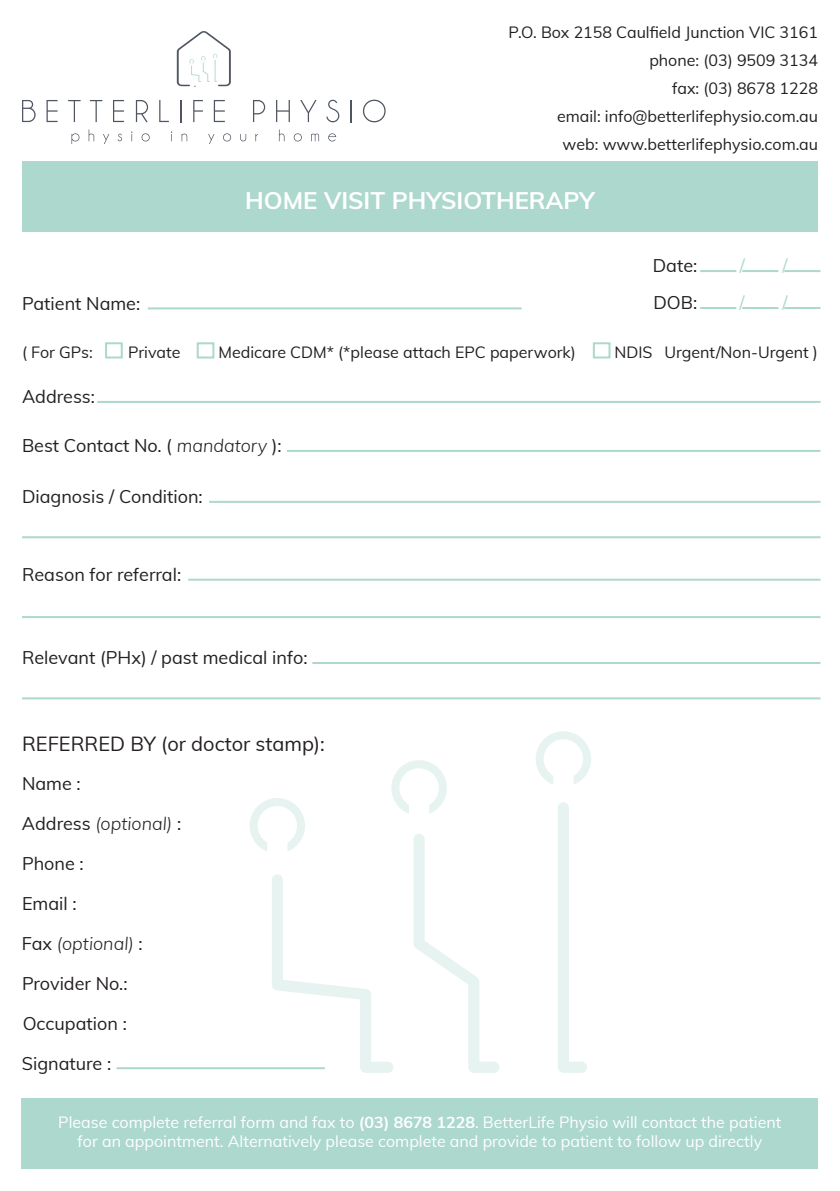
<style>
.page{position:relative;width:840px;height:1191px;background:#fff}
.page>*{position:absolute;margin:0;border:0;box-sizing:border-box;transform-origin:0 0}
.t1{font:700 24px "Muli";color:#fff}
.t2{font:20px "Muli";color:#231f20}
.t3{font:18px "Muli";color:#231f20}
.t4{font:italic 300 18px "Muli";color:#231f20}
.t5{font:18px "Muli";color:#acd8cd}
.t6{font:16px/28px "Muli";color:#231f20;text-align:right}
.t7{font:16px/19.2px "Muli";color:#fff;text-align:center}
.s1{font-size:16.2px}
.s2{font-size:16.6px}
.s3{font-weight:300;font-style:italic}
.s4{font-weight:400;font-style:normal}
.s5{font-weight:700}
</style>
<div class="page">
<div style="left:22px;top:161px;width:795px;height:71px;background:#acd8cd"></div>
<div style="left:22px;top:1098px;width:795px;height:71px;background:#acd8cd"></div>
<svg style="left:71px;top:133px;width:8px;height:11px"></svg>
<svg style="left:89px;top:129px;width:5px;height:12px"></svg>
<svg style="left:103px;top:134px;width:6px;height:10px"></svg>
<svg style="left:118px;top:134px;width:4px;height:7px"></svg>
<svg style="left:141px;top:133px;width:9px;height:8px"></svg>
<svg style="left:181px;top:134px;width:6px;height:7px"></svg>
<svg style="left:208px;top:134px;width:6px;height:10px"></svg>
<svg style="left:223px;top:133px;width:8px;height:8px"></svg>
<svg style="left:240px;top:134px;width:6px;height:7px"></svg>
<svg style="left:255px;top:134px;width:3px;height:7px"></svg>
<svg style="left:279px;top:129px;width:5px;height:12px"></svg>
<svg style="left:293px;top:133px;width:9px;height:8px"></svg>
<svg style="left:311px;top:134px;width:8px;height:7px"></svg>
<svg style="left:328px;top:133px;width:8px;height:8px"></svg>
<svg style="left:22px;top:100px;width:14px;height:22px"></svg>
<svg style="left:46px;top:100px;width:12px;height:22px"></svg>
<svg style="left:68px;top:100px;width:13px;height:22px"></svg>
<svg style="left:90px;top:100px;width:12px;height:22px"></svg>
<svg style="left:113px;top:100px;width:11px;height:22px"></svg>
<svg style="left:136px;top:100px;width:12px;height:22px"></svg>
<svg style="left:159px;top:100px;width:10px;height:22px"></svg>
<svg style="left:180px;top:100px;width:1px;height:22px"></svg>
<svg style="left:193px;top:100px;width:10px;height:22px"></svg>
<svg style="left:214px;top:100px;width:11px;height:22px"></svg>
<svg style="left:253px;top:100px;width:12px;height:22px"></svg>
<svg style="left:276px;top:100px;width:14px;height:22px"></svg>
<svg style="left:300px;top:100px;width:16px;height:22px"></svg>
<svg style="left:326px;top:100px;width:13px;height:22px"></svg>
<svg style="left:350px;top:100px;width:1px;height:22px"></svg>
<svg style="left:363px;top:100px;width:22px;height:22px"></svg>
<svg style="left:177px;top:31px;width:54px;height:56px"></svg>
<hr style="left:97px;top:401px;width:723px;height:2px;background:#acd8cd">
<hr style="left:148px;top:307px;width:373px;height:2px;background:#acd8cd">
<hr style="left:287px;top:450px;width:533px;height:2px;background:#acd8cd">
<hr style="left:209px;top:501px;width:611px;height:2px;background:#acd8cd">
<hr style="left:188px;top:578px;width:632px;height:2px;background:#acd8cd">
<hr style="left:312px;top:662px;width:508px;height:2px;background:#acd8cd">
<hr style="left:116px;top:1067px;width:209px;height:2px;background:#acd8cd">
<hr style="left:22px;top:536px;width:798px;height:2px;background:#acd8cd">
<hr style="left:22px;top:616px;width:798px;height:2px;background:#acd8cd">
<hr style="left:22px;top:697px;width:798px;height:2px;background:#acd8cd">
<hr style="left:783px;top:270px;width:37px;height:2px;background:#acd8cd">
<hr style="left:741px;top:270px;width:37px;height:2px;background:#acd8cd">
<hr style="left:699px;top:270px;width:37px;height:2px;background:#acd8cd">
<hr style="left:783px;top:307px;width:37px;height:2px;background:#acd8cd">
<hr style="left:741px;top:307px;width:37px;height:2px;background:#acd8cd">
<hr style="left:699px;top:307px;width:37px;height:2px;background:#acd8cd">
<svg style="left:271px;top:874px;width:122px;height:198px"></svg>
<svg style="left:413px;top:834px;width:86px;height:238px"></svg>
<svg style="left:558px;top:802px;width:28px;height:270px"></svg>
<svg style="left:250px;top:798px;width:55px;height:53px"></svg>
<svg style="left:391px;top:760px;width:55px;height:53px"></svg>
<svg style="left:536px;top:731px;width:54px;height:53px"></svg>
<div style="left:196px;top:342px;width:18px;height:16px;border:2px solid #acd8cd"></div>
<div style="left:592px;top:342px;width:18px;height:16px;border:2px solid #acd8cd"></div>
<div style="left:105px;top:342px;width:18px;height:16px;border:2px solid #acd8cd"></div>
<p class="t6" style="left:508px;top:18px;width:311px">P.O. Box 2158 Caulfield Junction VIC 3161 phone: (03) 9509 3134<br>fax: (03) 8678 1228<br>email: info@betterlifephysio.com.au<br>web: www.betterlifephysio.com.au</p>
<h1 class="t1" style="left:245px;top:185px;width:351px">HOME VISIT PHYSIOTHERAPY</h1>
<p class="t3" style="left:652px;top:253px;width:46px">Date:</p>
<p class="t5" style="left:739px;top:253px;width:7px">/</p>
<p class="t5" style="left:782px;top:253px;width:7px">/</p>
<p class="t3" style="left:22px;top:291px;width:120px">Patient Name:</p>
<p class="t3" style="left:653px;top:290px;width:45px">DOB:</p>
<p class="t5" style="left:739px;top:290px;width:7px">/</p>
<p class="t5" style="left:781px;top:290px;width:7px">/</p>
<p class="t6" style="left:22px;top:338px;width:72px"><span class="s1">(</span> For GPs:</p>
<p class="t6" style="left:128px;top:338px;width:54px">Private</p>
<p class="t6" style="left:218px;top:337px;width:359px">Medicare CDM* (*please attach EPC paperwork)</p>
<p class="t6" style="left:614px;top:337px;width:205px">NDIS Urgent/Non-Urgent <span class="s2">)</span></p>
<p class="t3" style="left:22px;top:385px;width:74px">Address:</p>
<p class="t3" style="left:22px;top:434px;width:261px">Best Contact No. ( <span class="s3">mandatory</span> ):</p>
<p class="t3" style="left:22px;top:485px;width:182px">Diagnosis / Condition:</p>
<p class="t3" style="left:22px;top:562px;width:160px">Reason for referral:</p>
<p class="t3" style="left:22px;top:646px;width:287px">Relevant (PHx) / past medical info:</p>
<p class="t2" style="left:22px;top:731px;width:304px">REFERRED BY (or doctor stamp):</p>
<p class="t3" style="left:22px;top:771px;width:60px">Name :</p>
<p class="t4" style="left:22px;top:811px;width:161px"><span class="s4">Address</span> (optional) <span class="s4">:</span></p>
<p class="t3" style="left:22px;top:851px;width:63px">Phone :</p>
<p class="t3" style="left:22px;top:891px;width:56px">Email :</p>
<p class="t4" style="left:22px;top:931px;width:122px"><span class="s4">Fax</span> (optional) <span class="s4">:</span></p>
<p class="t3" style="left:22px;top:971px;width:107px">Provider No.:</p>
<p class="t3" style="left:23px;top:1011px;width:105px">Occupation :</p>
<p class="t3" style="left:22px;top:1051px;width:91px">Signature :</p>
<p class="t7" style="left:58px;top:1111px;width:724px">Please complete referral form and fax to <span class="s5">(03) 8678 1228</span>. BetterLife Physio will contact the patient for an appointment. Alternatively please complete and provide to patient to follow up directly</p>
</div>
